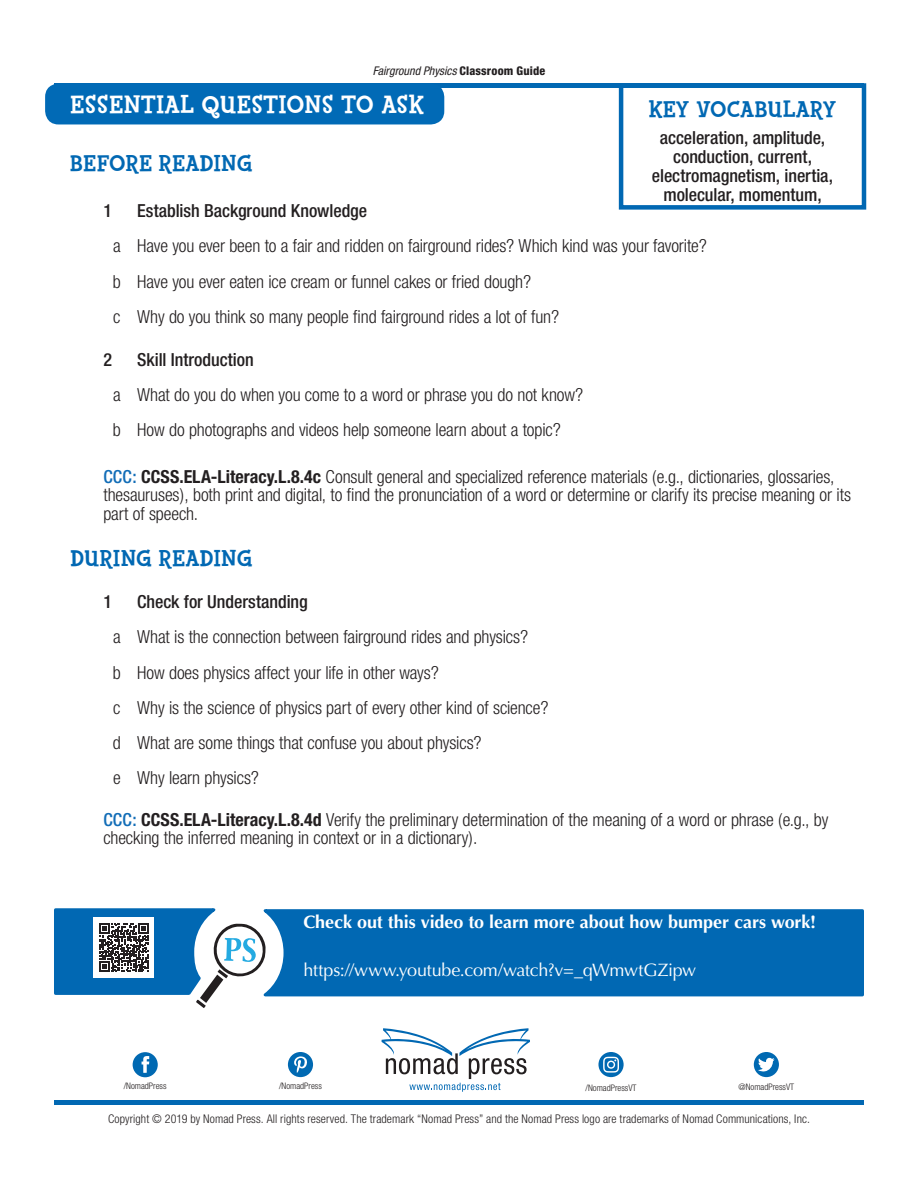
<style>
.page{position:relative;width:918px;height:1188px;background:#fff}
.page>*{position:absolute;margin:0;border:0;box-sizing:border-box;transform-origin:0 0}
.Subject_Labels{font:800 25.5px "Fink";letter-spacing:.03em;color:#fff}
.Book_Title{font:800 23.25px "Fink";letter-spacing:.02em;color:#0168b3}
.Book_Info_Block{font:300 condensed 18px/18.8px "Helvetica Neue";letter-spacing:-.01em;color:#231f20}
.Book_Description{font:500 condensed 18px/18.8px "Helvetica Neue";letter-spacing:-.005em;color:#231f20;text-align:center}
.Primary_Source_Text{font:700 18px "Optima";letter-spacing:-.005em;color:#fff}
.Primary_Source_Text-2{font:18px "Optima";letter-spacing:-.015em;color:#fff}
.Book_Description-2{font:300 condensed 12px "Helvetica Neue";letter-spacing:.01em;color:#231f20}
.Book_Description-3{font:italic condensed 12px "Helvetica Neue";color:#231f20}
.t1{font:300 condensed 9px "Helvetica Neue";color:#231f20}
.s1{font-weight:800;font-style:normal}
.s2{font-weight:500;color:#126db7}
.s3{font-weight:700}
</style>
<div class="page">
<div style="left:54px;top:83px;width:810px;height:5px;background:#0168b3"></div>
<div style="left:54px;top:1100px;width:810px;height:5px;background:#0168b3"></div>
<svg style="left:382px;top:1028px;width:148px;height:64px"></svg>
<div style="left:133px;top:1052px;width:25px;height:25px;background:#0069b2;border-radius:50%"></div>
<svg style="left:142px;top:1056px;width:7px;height:17px"></svg>
<div style="left:288px;top:1052px;width:25px;height:25px;background:#0069b2;border-radius:50%"></div>
<svg style="left:294px;top:1056px;width:13px;height:17px"></svg>
<svg style="left:598px;top:1052px;width:26px;height:25px"></svg>
<svg style="left:603px;top:1057px;width:16px;height:16px"></svg>
<div style="left:754px;top:1052px;width:25px;height:25px;background:#0069b2;border-radius:50%"></div>
<svg style="left:758px;top:1057px;width:16px;height:15px"></svg>
<div style="left:619px;top:83px;width:247px;height:127px;border:4px solid #0168b3"></div>
<div style="left:45px;top:83px;width:399px;height:41px;background:#016ab6;border-radius:14px"></div>
<div style="left:268px;top:909px;width:596px;height:88px;background:#0168b3"></div>
<svg style="left:54px;top:908px;width:214px;height:100px"></svg>
<p class="Book_Description-3" style="left:373px;top:64px;width:174px">Fairground Physics <span class="s1">Classroom Guide</span></p>
<p class="Subject_Labels" style="left:70px;top:89px;width:355px">ESSENTIAL QUESTIONS TO ASK</p>
<p class="Book_Title" style="left:649px;top:95px;width:189px">KEY VOCABULARY</p>
<p class="Book_Description" style="left:652px;top:129px;width:183px">acceleration, amplitude, conduction, current, electromagnetism, inertia, molecular, momentum,</p>
<p class="Book_Title" style="left:70px;top:149px;width:184px">BEFORE READING</p>
<p class="Book_Description" style="left:103px;top:201px;width:10px">1</p>
<p class="Book_Description" style="left:137px;top:201px;width:232px">Establish Background Knowledge</p>
<p class="Book_Info_Block" style="left:113px;top:237px;width:595px">a Have you ever been to a fair and ridden on fairground rides? Which kind was your favorite?</p>
<p class="Book_Info_Block" style="left:113px;top:272px;width:420px">b Have you ever eaten ice cream or funnel cakes or fried dough?</p>
<p class="Book_Info_Block" style="left:113px;top:307px;width:447px">c Why do you think so many people find fairground rides a lot of fun?</p>
<p class="Book_Description" style="left:103px;top:350px;width:10px">2</p>
<p class="Book_Description" style="left:137px;top:350px;width:118px">Skill Introduction</p>
<p class="Book_Info_Block" style="left:113px;top:385px;width:472px">a What do you do when you come to a word or phrase you do not know?</p>
<p class="Book_Info_Block" style="left:113px;top:420px;width:449px">b How do photographs and videos help someone learn about a topic?</p>
<p class="Book_Info_Block" style="left:103px;top:467px;width:749px"><span class="s2">CCC:</span> <span class="s3">CCSS.ELA-Literacy.L.8.4c</span> Consult general and specialized reference materials (e.g., dictionaries, glossaries, thesauruses), both print and digital, to find the pronunciation of a word or determine or clarify its precise meaning or its part of speech.</p>
<p class="Book_Title" style="left:70px;top:544px;width:183px">DURING READING</p>
<p class="Book_Description" style="left:103px;top:592px;width:10px">1</p>
<p class="Book_Description" style="left:137px;top:592px;width:172px">Check for Understanding</p>
<p class="Book_Info_Block" style="left:113px;top:627px;width:416px">a What is the connection between fairground rides and physics?</p>
<p class="Book_Info_Block" style="left:113px;top:663px;width:327px">b How does physics affect your life in other ways?</p>
<p class="Book_Info_Block" style="left:113px;top:698px;width:437px">c Why is the science of physics part of every other kind of science?</p>
<p class="Book_Info_Block" style="left:113px;top:733px;width:370px">d What are some things that confuse you about physics?</p>
<p class="Book_Info_Block" style="left:113px;top:768px;width:147px">e Why learn physics?</p>
<p class="Book_Info_Block" style="left:103px;top:810px;width:726px"><span class="s2">CCC:</span> <span class="s3">CCSS.ELA-Literacy.L.8.4d</span> Verify the preliminary determination of the meaning of a word or phrase (e.g., by checking the inferred meaning in context or in a dictionary).</p>
<p class="Primary_Source_Text" style="left:303px;top:911px;width:514px">Check out this video to learn more about how bumper cars work!</p>
<p class="Primary_Source_Text-2" style="left:303px;top:960px;width:394px">https://www.youtube.com/watch?v=_qWmwtGZipw</p>
<p class="t1" style="left:124px;top:1081px;width:44px">/NomadPress</p>
<p class="t1" style="left:279px;top:1081px;width:44px">/NomadPress</p>
<p class="t1" style="left:586px;top:1083px;width:52px">/NomadPressVT</p>
<p class="t1" style="left:739px;top:1082px;width:57px">@NomadPressVT</p>
<p class="Book_Description-2" style="left:108px;top:1112px;width:703px">Copyright © 2019 by Nomad Press. All rights reserved. The trademark “Nomad Press” and the Nomad Press logo are trademarks of Nomad Communications, Inc.</p>
</div>
